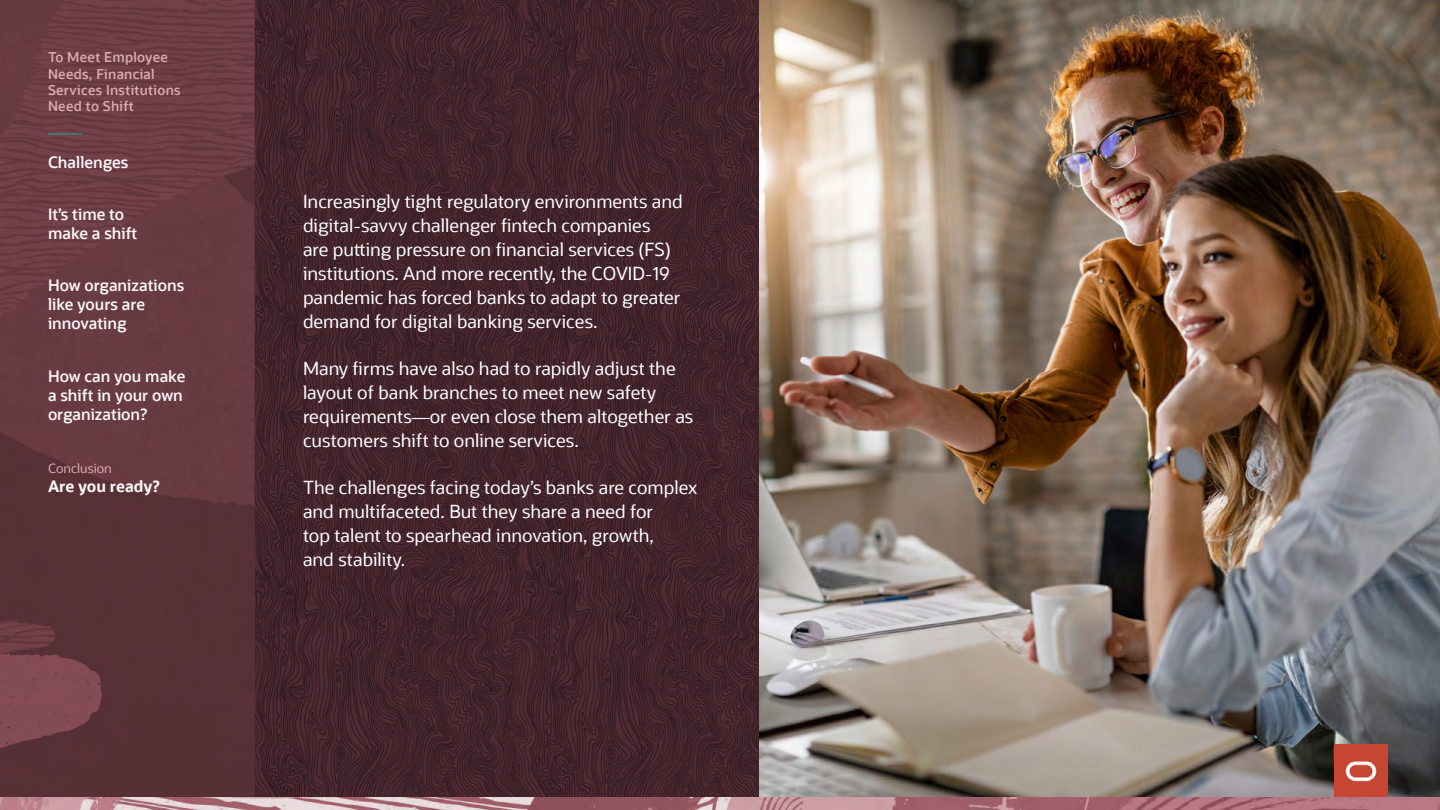
<style>
.page{position:relative;width:1440px;height:810px;background:#fff}
.page>*{position:absolute;margin:0;border:0;box-sizing:border-box;transform-origin:0 0}
.intro{font:18px/24px "Oracle Sans";color:#fff}
.t1{font:600 15.75px/18.9px "Oracle Sans";color:#fcf7fa}
.t2{font:700 15.75px "Oracle Sans";color:#fcf7fa}
.t3{font:600 13.5px/16.2px "Oracle Sans";letter-spacing:.02em;color:#d9abb5}
.t4{font:12.75px "Oracle Sans";color:#d9abb5}
</style>
<div class="page">
<img style="left:254px;top:0;width:505px;height:797px">
<img style="left:759px;top:0;width:681px;height:797px">
<img style="left:1335px;top:745px;width:53px;height:52px">
<img style="left:254px;top:797px;width:1186px;height:13px">
<svg style="left:0;top:0;width:254px;height:810px;background:#653940"></svg>
<hr style="left:48px;top:133px;width:34px;height:2px;background:#41817e">
<p class="t3" style="left:48px;top:49px;width:134px">To Meet Employee<br>Needs, Financial<br>Services Institutions<br>Need to Shift</p>
<p class="t1" style="left:48px;top:153px;width:82px">Challenges</p>
<p class="t1" style="left:48px;top:205px;width:91px">It’s time to make a shift</p>
<p class="t1" style="left:48px;top:276px;width:138px">How organizations like yours are innovating</p>
<p class="t1" style="left:48px;top:367px;width:139px">How can you make a shift in your own organization?</p>
<p class="t4" style="left:48px;top:461px;width:65px">Conclusion</p>
<p class="t2" style="left:48px;top:476px;width:113px">Are you ready?</p>
<p class="intro" style="left:303px;top:189px;width:381px">Increasingly tight regulatory environments and digital-savvy challenger fintech companies<br>are putting pressure on financial services (FS) institutions. And more recently, the COVID-19 pandemic has forced banks to adapt to greater demand for digital banking services.</p>
<p class="intro" style="left:303px;top:357px;width:392px">Many firms have also had to rapidly adjust the layout of bank branches to meet new safety requirements—or even close them altogether as customers shift to online services.</p>
<p class="intro" style="left:303px;top:476px;width:396px">The challenges facing today’s banks are complex and multifaceted. But they share a need for<br>top talent to spearhead innovation, growth,<br>and stability.</p>
</div>
